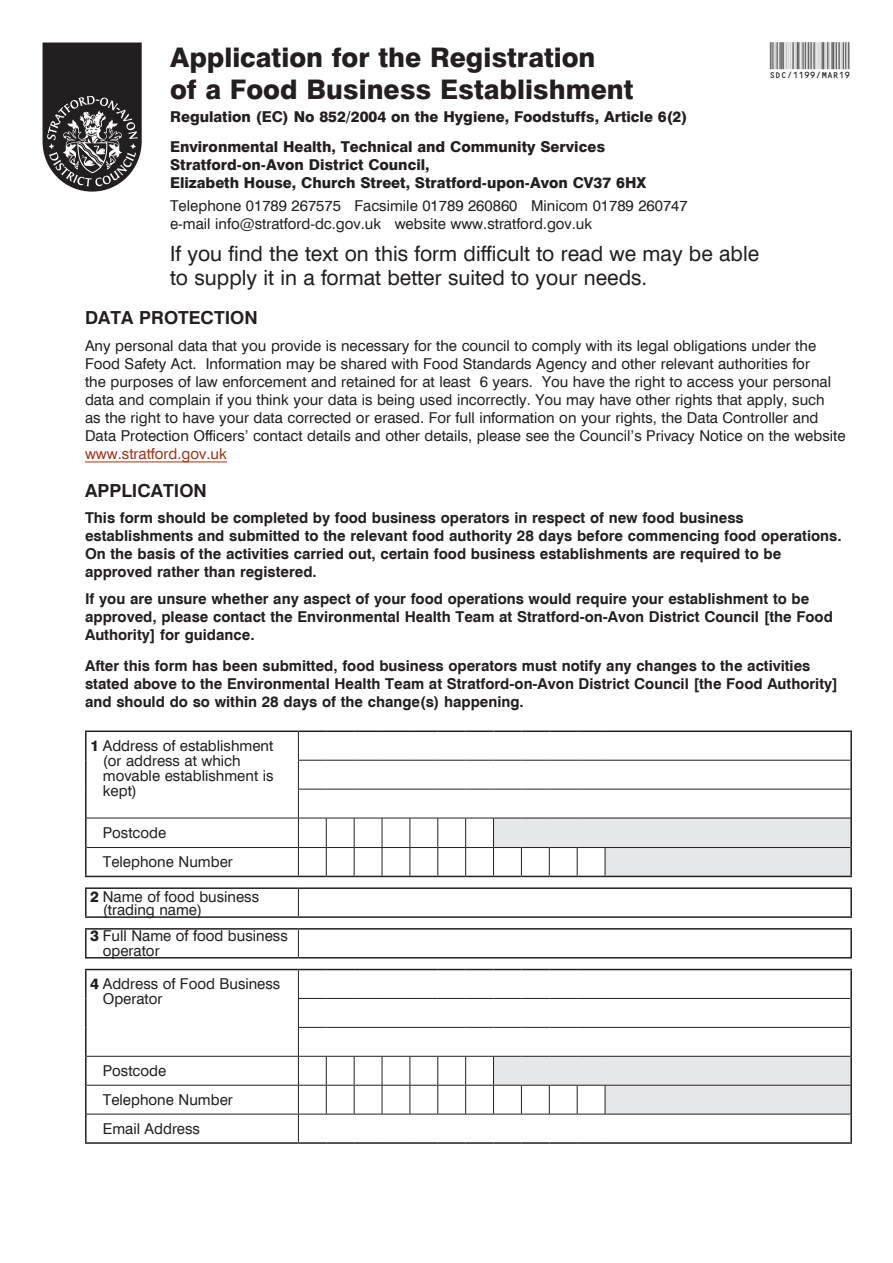
<style>
.page{position:relative;width:893px;height:1263px;background:#fff}
.page>*{position:absolute;margin:0;border:0;box-sizing:border-box;transform-origin:0 0}
.t1{font:36px "C39 Hr P48 Dh Tt";color:#231f20}
.t2{font:27px "Swiss 721 Black 4";color:#231f20}
.t3{font:21px/24px "Swiss 721 Regular 63";color:#231f20}
.t4{font:18px "Swiss 721 Bold 26";color:#231f20}
.t5{font:15px/18px "Swiss 721 Regular 63";color:#231f20}
.t6{font:15px/18px "Swiss 721 Bold 26";color:#231f20}
.t7{font:15px/30.8px "Swiss 721 Black 4";color:#231f20}
.t8{font:15px "Swiss 721 Regular 63";color:#9d3419}
.s1{font-family:"Swiss 721 Black 4"}
</style>
<div class="page">
<svg style="left:43px;top:43px;width:98px;height:149px;background:#4e4b4c"></svg>
<hr style="left:85px;top:462px;width:142px;height:1px;background:#9d3419">
<hr style="left:85px;top:730px;width:213px;height:2px;background:#231f20">
<hr style="left:85px;top:732px;width:2px;height:28px;background:#231f20">
<hr style="left:85px;top:760px;width:2px;height:29px;background:#231f20">
<hr style="left:85px;top:789px;width:2px;height:29px;background:#231f20">
<hr style="left:298px;top:730px;width:28px;height:2px;background:#231f20">
<hr style="left:326px;top:730px;width:28px;height:2px;background:#231f20">
<hr style="left:354px;top:730px;width:28px;height:2px;background:#231f20">
<hr style="left:382px;top:730px;width:28px;height:2px;background:#231f20">
<hr style="left:410px;top:730px;width:28px;height:2px;background:#231f20">
<hr style="left:438px;top:730px;width:28px;height:2px;background:#231f20">
<hr style="left:466px;top:730px;width:28px;height:2px;background:#231f20">
<hr style="left:494px;top:730px;width:27px;height:2px;background:#231f20">
<hr style="left:521px;top:730px;width:28px;height:2px;background:#231f20">
<hr style="left:549px;top:730px;width:28px;height:2px;background:#231f20">
<hr style="left:577px;top:730px;width:28px;height:2px;background:#231f20">
<hr style="left:605px;top:730px;width:247px;height:2px;background:#231f20">
<hr style="left:850px;top:732px;width:2px;height:28px;background:#231f20">
<hr style="left:850px;top:760px;width:2px;height:29px;background:#231f20">
<hr style="left:850px;top:789px;width:2px;height:29px;background:#231f20">
<hr style="left:85px;top:818px;width:2px;height:29px;background:#231f20">
<hr style="left:850px;top:818px;width:2px;height:29px;background:#231f20">
<hr style="left:85px;top:847px;width:2px;height:29px;background:#231f20">
<hr style="left:850px;top:847px;width:2px;height:29px;background:#231f20">
<hr style="left:85px;top:876px;width:213px;height:1px;background:#231f20">
<hr style="left:605px;top:876px;width:247px;height:1px;background:#231f20">
<hr style="left:87px;top:818px;width:211px;height:1px;background:#231f20">
<hr style="left:87px;top:847px;width:211px;height:1px;background:#231f20">
<svg style="left:298px;top:732px;width:553px;height:145px"></svg>
<hr style="left:85px;top:887px;width:213px;height:2px;background:#231f20">
<hr style="left:85px;top:889px;width:2px;height:27px;background:#231f20">
<hr style="left:298px;top:887px;width:554px;height:2px;background:#231f20">
<hr style="left:850px;top:889px;width:2px;height:27px;background:#231f20">
<hr style="left:85px;top:916px;width:213px;height:2px;background:#231f20">
<hr style="left:298px;top:916px;width:554px;height:2px;background:#231f20">
<svg style="left:298px;top:889px;width:1px;height:27px"></svg>
<hr style="left:85px;top:928px;width:213px;height:1px;background:#231f20">
<hr style="left:85px;top:929px;width:2px;height:28px;background:#231f20">
<hr style="left:298px;top:928px;width:554px;height:1px;background:#231f20">
<hr style="left:850px;top:929px;width:2px;height:28px;background:#231f20">
<hr style="left:85px;top:957px;width:213px;height:1px;background:#231f20">
<hr style="left:298px;top:957px;width:554px;height:1px;background:#231f20">
<svg style="left:298px;top:929px;width:1px;height:28px"></svg>
<hr style="left:87px;top:1085px;width:211px;height:1px;background:#231f20">
<hr style="left:87px;top:1114px;width:211px;height:1px;background:#231f20">
<hr style="left:85px;top:969px;width:213px;height:1px;background:#231f20">
<hr style="left:85px;top:970px;width:2px;height:28px;background:#231f20">
<hr style="left:85px;top:998px;width:2px;height:29px;background:#231f20">
<hr style="left:85px;top:1027px;width:2px;height:29px;background:#231f20">
<hr style="left:605px;top:969px;width:247px;height:1px;background:#231f20">
<hr style="left:850px;top:970px;width:2px;height:28px;background:#231f20">
<hr style="left:850px;top:998px;width:2px;height:29px;background:#231f20">
<hr style="left:850px;top:1027px;width:2px;height:29px;background:#231f20">
<hr style="left:85px;top:1056px;width:2px;height:29px;background:#231f20">
<hr style="left:850px;top:1056px;width:2px;height:29px;background:#231f20">
<hr style="left:85px;top:1085px;width:2px;height:29px;background:#231f20">
<hr style="left:850px;top:1085px;width:2px;height:29px;background:#231f20">
<hr style="left:85px;top:1114px;width:2px;height:28px;background:#231f20">
<hr style="left:850px;top:1114px;width:2px;height:28px;background:#231f20">
<hr style="left:85px;top:1142px;width:213px;height:2px;background:#231f20">
<hr style="left:298px;top:1142px;width:28px;height:2px;background:#231f20">
<hr style="left:326px;top:1142px;width:28px;height:2px;background:#231f20">
<hr style="left:354px;top:1142px;width:28px;height:2px;background:#231f20">
<hr style="left:382px;top:1142px;width:28px;height:2px;background:#231f20">
<hr style="left:410px;top:1142px;width:28px;height:2px;background:#231f20">
<hr style="left:438px;top:1142px;width:28px;height:2px;background:#231f20">
<hr style="left:466px;top:1142px;width:28px;height:2px;background:#231f20">
<hr style="left:494px;top:1142px;width:27px;height:2px;background:#231f20">
<hr style="left:521px;top:1142px;width:28px;height:2px;background:#231f20">
<hr style="left:549px;top:1142px;width:28px;height:2px;background:#231f20">
<hr style="left:577px;top:1142px;width:28px;height:2px;background:#231f20">
<hr style="left:605px;top:1142px;width:247px;height:2px;background:#231f20">
<hr style="left:87px;top:1056px;width:211px;height:1px;background:#231f20">
<svg style="left:298px;top:969px;width:553px;height:173px"></svg>
<h2 class="t2" style="left:170px;top:41px;width:427px">Application for the Registration</h2>
<h1 class="t1" style="left:770px;top:43px;width:82px">SDC/1199/MAR19</h1>
<h2 class="t2" style="left:170px;top:73px;width:465px">of a Food Business Establishment</h2>
<p class="t7" style="left:170px;top:101px;width:519px">Regulation (EC) No 852/2004 on the Hygiene, Foodstuffs, Article 6(2)<br>Environmental Health, Technical and Community Services</p>
<p class="t7" style="left:170px;top:156px;width:478px;line-height:18px">Stratford-on-Avon District Council,<br>Elizabeth House, Church Street, Stratford-upon-Avon CV37 6HX</p>
<p class="t5" style="left:170px;top:196px;width:519px">Telephone 01789 267575 Facsimile 01789 260860 Minicom 01789 260747 e-mail info@stratford-dc.gov.uk website www.stratford.gov.uk</p>
<h3 class="t3" style="left:170px;top:242px;width:591px">If you find the text on this form difficult to read we may be able to supply it in a format better suited to your needs.</h3>
<p class="t4" style="left:85px;top:307px;width:174px">DATA PROTECTION</p>
<p class="t5" style="left:85px;top:336px;width:762px">Any personal data that you provide is necessary for the council to comply with its legal obligations under the Food Safety Act. Information may be shared with Food Standards Agency and other relevant authorities for<br>the purposes of law enforcement and retained for at least 6 years. You have the right to access your personal data and complain if you think your data is being used incorrectly. You may have other rights that apply, such<br>as the right to have your data corrected or erased. For full information on your rights, the Data Controller and Data Protection Officers’ contact details and other details, please see the Council’s Privacy Notice on the website</p>
<p class="t8" style="left:85px;top:444px;width:143px">www.stratford.gov.uk</p>
<p class="t4" style="left:85px;top:479px;width:123px">APPLICATION</p>
<p class="t6" style="left:85px;top:509px;width:758px">This form should be completed by food business operators in respect of new food business establishments and submitted to the relevant food authority 28 days before commencing food operations.<br>On the basis of the activities carried out, certain food business establishments are required to be approved rather than registered.</p>
<p class="t6" style="left:85px;top:589px;width:749px">If you are unsure whether any aspect of your food operations would require your establishment to be approved, please contact the Environmental Health Team at Stratford-on-Avon District Council [the Food<br>Authority] for guidance.</p>
<p class="t6" style="left:85px;top:656px;width:754px">After this form has been submitted, food business operators must notify any changes to the activities stated above to the Environmental Health Team at Stratford-on-Avon District Council [the Food Authority] and should do so within 28 days of the change(s) happening.</p>
<p class="t5" style="left:103px;top:738px;width:172px;line-height:15px;text-indent:-13px"><span class="s1">1</span> Address of establishment (or address at which movable establishment is kept)</p>
<p class="t5" style="left:103px;top:818px;width:132px;line-height:29.4px">Postcode<br>Telephone Number</p>
<p class="t5" style="left:103px;top:889px;width:158px;line-height:13.5px;text-indent:-13px"><span class="s1">2</span> Name of food business (trading name)</p>
<p class="t5" style="left:103px;top:928px;width:186px;line-height:15px;text-indent:-13px"><span class="s1">3</span> Full Name of food business operator</p>
<p class="t5" style="left:103px;top:976px;width:179px;line-height:15px;text-indent:-13px"><span class="s1">4</span> Address of Food Business<br>Operator</p>
<p class="t5" style="left:103px;top:1056px;width:132px;line-height:29px">Postcode<br>Telephone Number<br>Email Address</p>
</div>
